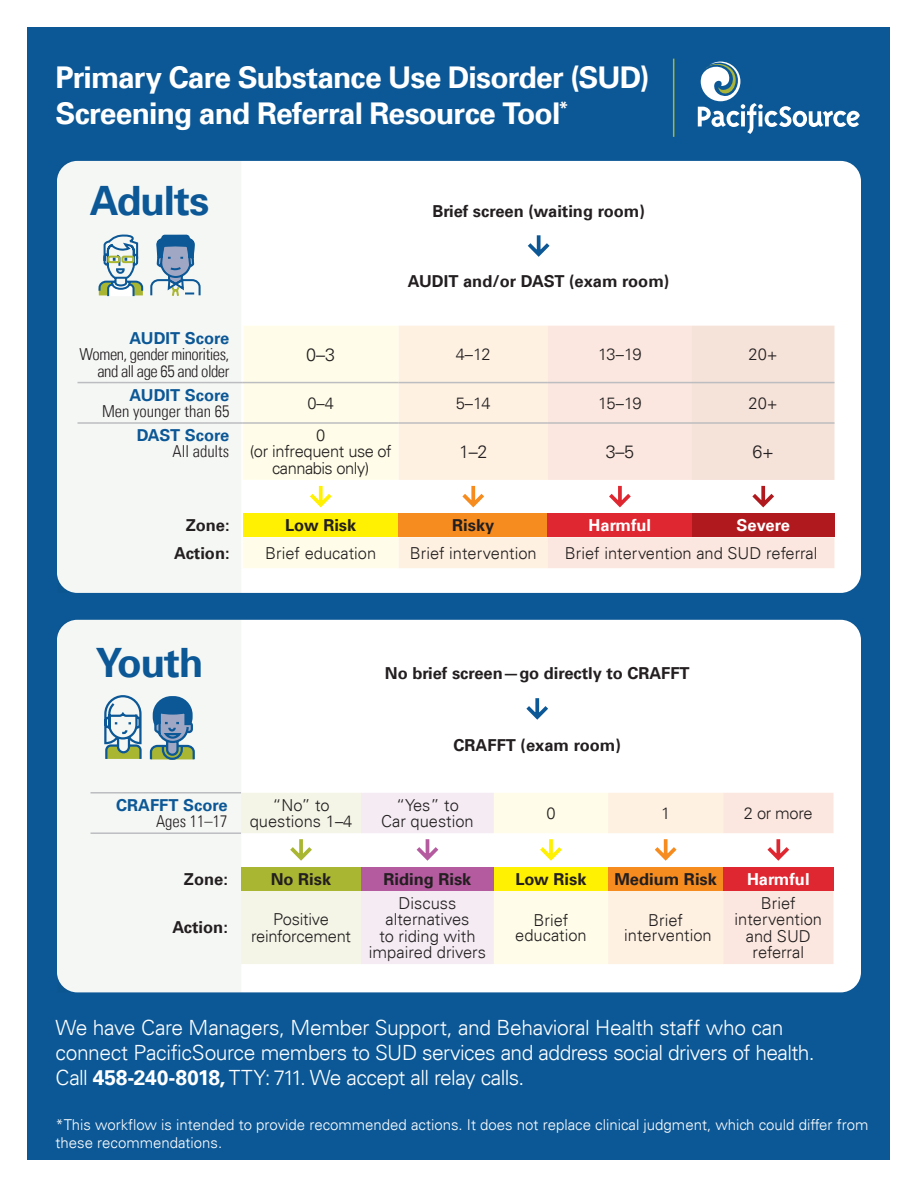
<style>
.page{position:relative;width:918px;height:1188px;background:#fff}
.page>*{position:absolute;margin:0;border:0;box-sizing:border-box;transform-origin:0 0}
.t1{font:700 40.5px "Univers LT";letter-spacing:-.03em;color:#0c5896}
.t2{font:700 30px/36px "Univers LT";letter-spacing:-.03em;color:#fff}
.t3{font:300 21px/25.2px "Univers LT";letter-spacing:-.02em;color:#fff}
.t4{font:300 18px "Univers LT";color:#231f20}
.t5{font:300 16.5px/16.5px "Univers LT";color:#231f20;text-align:center}
.t6{font:700 16.5px "Univers LT";color:#231f20}
.t7{font:300 condensed 16.5px/16.5px "Univers LT";letter-spacing:-.025em;color:#231f20;text-align:right}
.t8{font:300 16.5px/16.5px "Univers LT";letter-spacing:-.03em;color:#231f20;text-align:center}
.t9{font:700 16.5px "Univers LT";color:#0c5896}
.t10{font:300 condensed 16.5px "Univers LT";color:#231f20}
.t11{font:700 16.5px "Univers LT";color:#fff}
.t12{font:700 16.5px "Univers LT";letter-spacing:-.02em;color:#0c5896}
.t13{font:300 15px/18px "Univers LT";color:#fff}
.s1{font-weight:700}
</style>
<div class="page">
<div style="left:27px;top:27px;width:863px;height:1133px;background:#0c5896"></div>
<div style="left:57px;top:161px;width:804px;height:432px;background:#fff;border-radius:20px"></div>
<div style="left:57px;top:620px;width:804px;height:372px;background:#fff;border-radius:20px"></div>
<div style="left:58px;top:161px;width:183px;height:432px;background:#f5f7f5"></div>
<svg style="left:698px;top:62px;width:162px;height:72px"></svg>
<svg style="left:548px;top:326px;width:286px;height:242px;background:#fbe9e3"></svg>
<div style="left:548px;top:513px;width:144px;height:24px;background:#de2730"></div>
<div style="left:692px;top:513px;width:142px;height:24px;background:#b01a1e"></div>
<hr style="left:78px;top:382px;width:165px;height:1px;background:#bcbdc0">
<hr style="left:548px;top:382px;width:144px;height:1px;background:#bcbdc0">
<hr style="left:78px;top:422px;width:165px;height:2px;background:#bcbdc0">
<hr style="left:548px;top:422px;width:144px;height:2px;background:#bcbdc0">
<svg style="left:527px;top:235px;width:23px;height:22px"></svg>
<svg style="left:243px;top:326px;width:305px;height:242px;background:#fdf1d2"></svg>
<svg style="left:605px;top:482px;width:30px;height:28px"></svg>
<svg style="left:692px;top:326px;width:142px;height:184px"></svg>
<hr style="left:90px;top:792px;width:151px;height:2px;background:#bcbdc0">
<hr style="left:90px;top:832px;width:151px;height:2px;background:#bcbdc0">
<svg style="left:526px;top:698px;width:22px;height:22px"></svg>
<svg style="left:241px;top:793px;width:593px;height:171px"></svg>
<hr style="left:673px;top:59px;width:1px;height:78px;background:#a9b632">
<svg style="left:104px;top:695px;width:38px;height:64px"></svg>
<svg style="left:149px;top:696px;width:46px;height:64px"></svg>
<svg style="left:98px;top:234px;width:104px;height:64px"></svg>
<h2 class="t2" style="left:56px;top:59px;width:595px">Primary Care Substance Use Disorder (SUD)<br>Screening and Referral Resource Tool<sup>*</sup></h2>
<h1 class="t1" style="left:90px;top:177px;width:121px">Adults</h1>
<p class="t6" style="left:432px;top:201px;width:214px">Brief screen (waiting room)</p>
<p class="t6" style="left:408px;top:272px;width:263px">AUDIT and/or DAST (exam room)</p>
<p class="t9" style="left:130px;top:328px;width:101px">AUDIT Score</p>
<p class="t7" style="left:80px;top:346px;width:151px">Women, gender minorities, and all age 65 and older</p>
<p class="t4" style="left:306px;top:343px;width:31px">0–3</p>
<p class="t5" style="left:456px;top:346px;width:36px">4–12</p>
<p class="t5" style="left:598px;top:346px;width:45px">13–19</p>
<p class="t5" style="left:749px;top:346px;width:31px">20+</p>
<p class="t9" style="left:130px;top:385px;width:101px">AUDIT Score</p>
<p class="t10" style="left:102px;top:401px;width:129px">Men younger than 65</p>
<p class="t5" style="left:307px;top:395px;width:28px">0–4</p>
<p class="t5" style="left:456px;top:395px;width:36px">5–14</p>
<p class="t5" style="left:598px;top:395px;width:45px">15–19</p>
<p class="t5" style="left:749px;top:395px;width:31px">20+</p>
<p class="t12" style="left:137px;top:425px;width:94px">DAST Score</p>
<p class="t10" style="left:173px;top:442px;width:58px">All adults</p>
<p class="t8" style="left:250px;top:427px;width:144px">0<br>(or infrequent use of cannabis only)</p>
<p class="t4" style="left:459px;top:441px;width:30px">1–2</p>
<p class="t4" style="left:606px;top:441px;width:30px">3–5</p>
<p class="t4" style="left:752px;top:441px;width:23px">6+</p>
<p class="t6" style="left:186px;top:516px;width:46px">Zone:</p>
<p class="t6" style="left:285px;top:516px;width:73px">Low Risk</p>
<p class="t6" style="left:452px;top:516px;width:44px">Risky</p>
<p class="t11" style="left:589px;top:516px;width:64px">Harmful</p>
<p class="t11" style="left:737px;top:516px;width:55px">Severe</p>
<p class="t6" style="left:174px;top:543px;width:57px">Action:</p>
<p class="t5" style="left:265px;top:545px;width:112px">Brief education</p>
<p class="t5" style="left:410px;top:545px;width:128px">Brief intervention</p>
<p class="t5" style="left:565px;top:545px;width:254px">Brief intervention and SUD referral</p>
<h1 class="t1" style="left:96px;top:639px;width:109px">Youth</h1>
<p class="t9" style="left:116px;top:795px;width:113px">CRAFFT Score</p>
<p class="t7" style="left:156px;top:813px;width:73px">Ages 11–17</p>
<p class="t6" style="left:385px;top:663px;width:306px">No brief screen—go directly to CRAFFT</p>
<p class="t6" style="left:454px;top:736px;width:169px">CRAFFT (exam room)</p>
<p class="t5" style="left:250px;top:797px;width:104px">“No” to questions 1–4</p>
<p class="t5" style="left:381px;top:797px;width:94px">“Yes” to<br>Car question</p>
<p class="t5" style="left:546px;top:805px;width:11px">0</p>
<p class="t5" style="left:661px;top:805px;width:11px">1</p>
<p class="t5" style="left:744px;top:805px;width:70px">2 or more</p>
<p class="t6" style="left:184px;top:869px;width:46px">Zone:</p>
<p class="t6" style="left:271px;top:869px;width:62px">No Risk</p>
<p class="t6" style="left:383px;top:869px;width:90px">Riding Risk</p>
<p class="t6" style="left:515px;top:869px;width:73px">Low Risk</p>
<p class="t6" style="left:614px;top:869px;width:104px">Medium Risk</p>
<p class="t11" style="left:747px;top:869px;width:64px">Harmful</p>
<p class="t6" style="left:172px;top:918px;width:57px">Action:</p>
<p class="t5" style="left:251px;top:911px;width:101px">Positive reinforcement</p>
<p class="t5" style="left:735px;top:894px;width:89px">Brief intervention and SUD referral</p>
<p class="t5" style="left:369px;top:894px;width:119px">Discuss alternatives<br>to riding with impaired drivers</p>
<p class="t5" style="left:515px;top:912px;width:73px;line-height:15px">Brief education</p>
<p class="t5" style="left:624px;top:912px;width:89px;line-height:15px">Brief intervention</p>
<p class="t3" style="left:56px;top:1015px;width:761px">We have Care Managers, Member Support, and Behavioral Health staff who can connect PacificSource members to SUD services and address social drivers of health.<br>Call <span class="s1">458-240-8018,</span> TTY: 711. We accept all relay calls.</p>
<p class="t13" style="left:56px;top:1116px;width:814px">*This workflow is intended to provide recommended actions. It does not replace clinical judgment, which could differ from these recommendations.</p>
</div>
